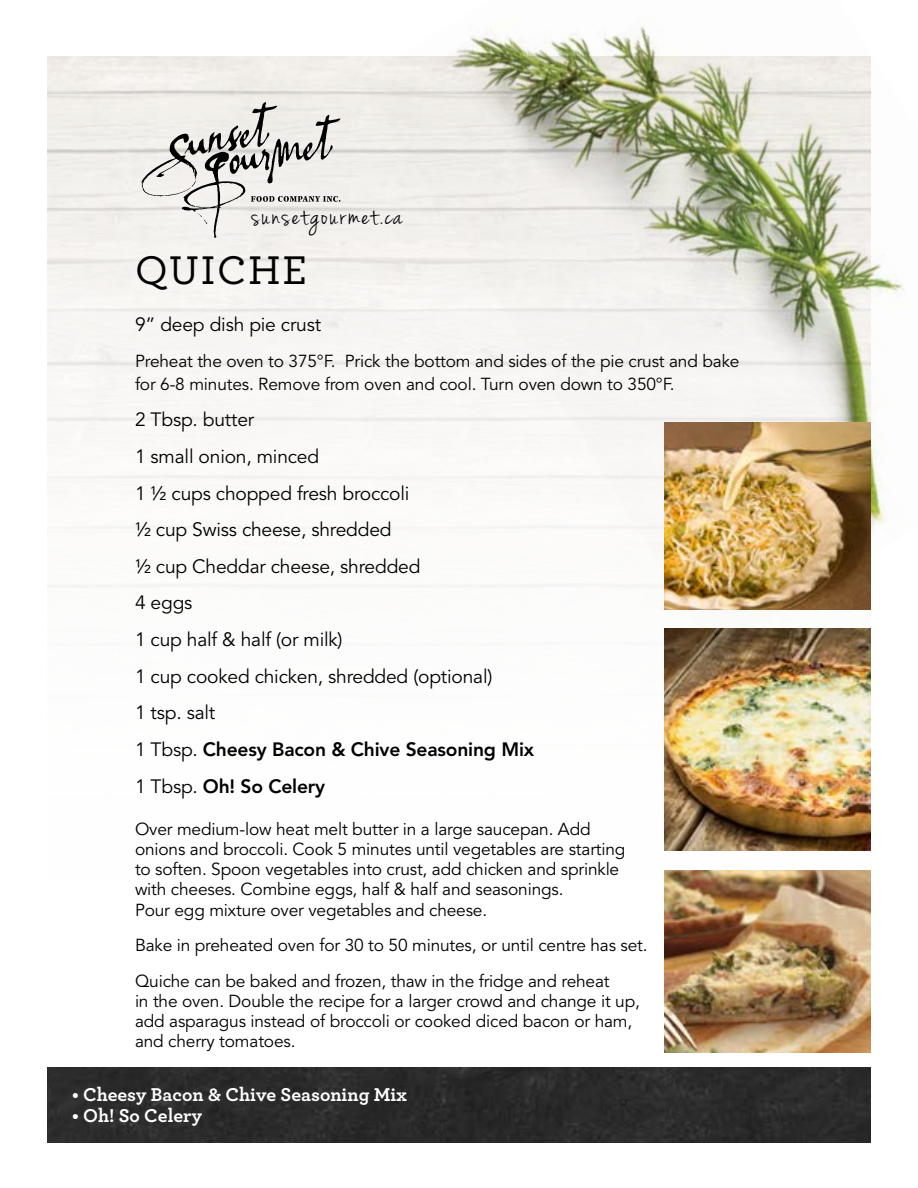
<style>
.page{position:relative;width:918px;height:1188px;background:#fff}
.page>*{position:absolute;margin:0;border:0;box-sizing:border-box;transform-origin:0 0}
.t1{font:500 42px "Archer";letter-spacing:.04em;color:#000}
.t2{font:30px "Jenna Sue";letter-spacing:.07em;color:#000}
.t3{font:700 19.5px "Archer";color:#fff}
.t4{font:19.2px/36.6px "Avenir LT Std";letter-spacing:-.01em;color:#000}
.t5{font:17.25px/20.2px "Avenir LT Std";letter-spacing:-.01em;color:#000}
.s1{font-weight:800}
</style>
<div class="page">
<svg style="left:141px;top:101px;width:200px;height:139px;background:#d5d2cf"></svg>
<div style="left:47px;top:1068px;width:824px;height:74px;background:#2b2b2b"></div>
<img style="left:361px;top:26px;width:544px;height:603px">
<img style="left:664px;top:422px;width:207px;height:187px">
<img style="left:664px;top:870px;width:207px;height:183px">
<img style="left:664px;top:629px;width:207px;height:222px">
<h2 class="t2" style="left:252px;top:198px;width:152px">sunsetgourmet.ca</h2>
<h1 class="t1" style="left:135px;top:240px;width:174px">QUICHE</h1>
<p class="t4" style="left:135px;top:307px;width:188px">9” deep dish pie crust</p>
<p class="t5" style="left:135px;top:350px;width:606px;line-height:23.1px">Preheat the oven to 375°F. Prick the bottom and sides of the pie crust and bake for 6-8 minutes. Remove from oven and cool. Turn oven down to 350°F.</p>
<p class="t4" style="left:135px;top:402px;width:401px">2 Tbsp. butter<br>1 small onion, minced<br>1 1/2 cups chopped fresh broccoli<br>1/2 cup Swiss cheese, shredded<br>1/2 cup Cheddar cheese, shredded<br>4 eggs<br>1 cup half &amp; half (or milk)<br>1 cup cooked chicken, shredded (optional)<br>1 tsp. salt<br>1 Tbsp. <span class="s1">Cheesy Bacon &amp; Chive Seasoning Mix<br></span>1 Tbsp. <span class="s1">Oh! So Celery</span></p>
<p class="t5" style="left:135px;top:819px;width:492px">Over medium-low heat melt butter in a large saucepan. Add onions and broccoli. Cook 5 minutes until vegetables are starting to soften. Spoon vegetables into crust, add chicken and sprinkle with cheeses. Combine eggs, half &amp; half and seasonings.<br>Pour egg mixture over vegetables and cheese.</p>
<p class="t5" style="left:135px;top:928px;width:514px;line-height:35.5px">Bake in preheated oven for 30 to 50 minutes, or until centre has set.<br>Quiche can be baked and frozen, thaw in the fridge and reheat</p>
<p class="t5" style="left:135px;top:991px;width:506px">in the oven. Double the recipe for a larger crowd and change it up, add asparagus instead of broccoli or cooked diced bacon or ham, and cherry tomatoes.</p>
<p class="t3" style="left:72px;top:1079px;width:336px">• Cheesy Bacon &amp; Chive Seasoning Mix</p>
<p class="t3" style="left:72px;top:1100px;width:132px">• Oh! So Celery</p>
</div>
